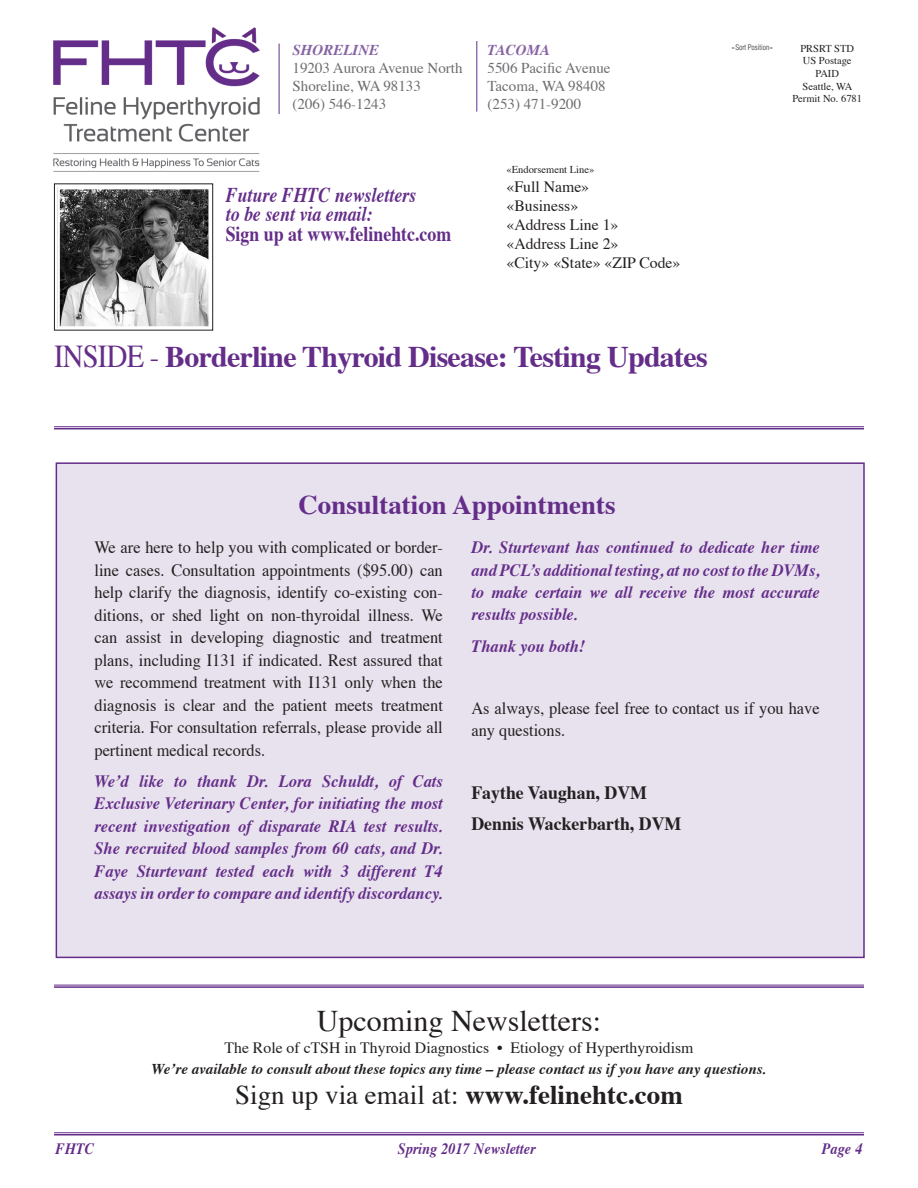
<style>
.page{position:relative;width:918px;height:1188px;background:#fff}
.page>*{position:absolute;margin:0;border:0;box-sizing:border-box;transform-origin:0 0}
.t1{font:700 30px "Times";letter-spacing:-.025em;color:#642d89}
.t2{font:30px "Times";color:#231f20}
.t3{font:27px "Times";color:#231f20}
.t4{font:700 27px "Times";color:#642d89}
.t5{font:italic 700 21px/19.5px "Times";color:#642d89;scale:.85 1}
.t6{font:700 21px "Times";color:#642d89;scale:.85 1}
.t7{font:700 18.75px/31.2px "Times";color:#231f20;scale:.95 1}
.t8{font:17.25px/22.5px "Times";color:#231f20;text-align:justify;scale:.95 1}
.t9{font:italic 700 17.25px/22.5px "Times";color:#642d89;text-align:justify;scale:.95 1}
.t10{font:15.75px/18.9px "Times";color:#231f20}
.t11{font:italic 700 15.75px "Times";color:#642d89;scale:.9 1}
.t12{font:15px "Times";color:#6c6d70}
.t13{font:italic 700 15px "Times";color:#231f20}
.t14{font:italic 700 15px "Times";color:#8662a4}
.t15{font:10.5px/12.6px "Times";color:#231f20;text-align:center}
.t16{font:300 condensed 7.5px "Helvetica";color:#231f20}
.s1{font-weight:400;font-size:31.8px}
.s2{font-weight:700}
</style>
<div class="page">
<div style="left:54px;top:183px;width:159px;height:148px;border:1px solid #231f20"></div>
<img style="left:59px;top:189px;width:150px;height:138px">
<hr style="left:54px;top:1134px;width:810px;height:2px;background:#642d89">
<hr style="left:54px;top:1132px;width:810px;height:1px;background:#642d89">
<img style="left:54px;top:28px;width:206px;height:141px">
<hr style="left:476px;top:41px;width:1px;height:71px;background:#642d89">
<hr style="left:279px;top:44px;width:1px;height:70px;background:#642d89">
<hr style="left:54px;top:986px;width:810px;height:2px;background:#642d89">
<hr style="left:54px;top:985px;width:810px;height:1px;background:#642d89">
<hr style="left:54px;top:428px;width:810px;height:1px;background:#642d89">
<hr style="left:54px;top:426px;width:810px;height:1px;background:#642d89">
<div style="left:56px;top:462px;width:809px;height:496px;background:#e8e1ee;border:2px solid #642d89"></div>
<p class="t14" style="left:293px;top:36px;width:88px">SHORELINE</p>
<p class="t14" style="left:488px;top:36px;width:64px">TACOMA</p>
<p class="t12" style="left:293px;top:54px;width:172px">19203 Aurora Avenue North</p>
<p class="t12" style="left:488px;top:54px;width:125px">5506 Pacific Avenue</p>
<p class="t12" style="left:293px;top:72px;width:130px">Shoreline, WA 98133</p>
<p class="t12" style="left:488px;top:72px;width:120px">Tacoma, WA 98408</p>
<p class="t12" style="left:293px;top:90px;width:95px">(206) 546-1243</p>
<p class="t12" style="left:488px;top:90px;width:95px">(253) 471-9200</p>
<p class="t5" style="left:226px;top:183px;width:226px">Future FHTC newsletters to be sent via email:</p>
<p class="t6" style="left:226px;top:213px;width:267px">Sign up at www.felinehtc.com</p>
<p class="t15" style="left:507px;top:163px;width:89px">«Endorsement Line»</p>
<p class="t10" style="left:507px;top:176px;width:175px">«Full Name»<br>«Business»<br>«Address Line 1» «Address Line 2»<br>«City» «State» «ZIP Code»</p>
<p class="t16" style="left:732px;top:42px;width:43px">«Sort Position»</p>
<p class="t15" style="left:792px;top:41px;width:71px">PRSRT STD<br>US Postage<br>PAID<br>Seattle, WA<br>Permit No. 6781</p>
<h1 class="t1" style="left:54px;top:328px;width:655px"><span class="s1">INSIDE -</span> Borderline Thyroid Disease: Testing Updates</h1>
<h2 class="t4" style="left:298px;top:479px;width:319px">Consultation Appointments</h2>
<p class="t8" style="left:94px;top:535px;width:368px">We are here to help you with complicated or border&shy;line cases. Consultation appointments ($95.00) can help clarify the diagnosis, identify co-existing con&shy;ditions, or shed light on non-thyroidal illness. We can assist in developing diagnostic and treatment plans, including I131 if indicated. Rest assured that we recommend treatment with I131 only when the diagnosis is clear and the patient meets treatment criteria. For consultation referrals, please provide all pertinent medical records.</p>
<p class="t9" style="left:94px;top:768px;width:368px">We’d like to thank Dr. Lora Schuldt, of Cats Exclusive Veterinary Center, for initiating the most recent investigation of disparate RIA test results.<br>She recruited blood samples from 60 cats, and Dr.<br>Faye Sturtevant tested each with 3 different T4 assays in order to compare and identify discordancy.</p>
<p class="t9" style="left:471px;top:534px;width:368px">Dr. Sturtevant has continued to dedicate her time and PCL’s additional testing, at no cost to the DVMs, to make certain we all receive the most accurate results possible.</p>
<p class="t9" style="left:471px;top:633px;width:121px">Thank you both!</p>
<p class="t8" style="left:471px;top:695px;width:368px">As always, please feel free to contact us if you have any questions.</p>
<p class="t7" style="left:471px;top:775px;width:223px">Faythe Vaughan, DVM<br>Dennis Wackerbarth, DVM</p>
<h1 class="t2" style="left:317px;top:992px;width:286px">Upcoming Newsletters:</h1>
<p class="t10" style="left:225px;top:1037px;width:470px">The Role of cTSH in Thyroid Diagnostics • Etiology of Hyperthyroidism</p>
<p class="t13" style="left:152px;top:1055px;width:616px">We’re available to consult about these topics any time – please contact us if you have any questions.</p>
<h2 class="t3" style="left:235px;top:1070px;width:449px">Sign up via email at: <span class="s2">www.felinehtc.com</span></h2>
<p class="t11" style="left:56px;top:1134px;width:44px">FHTC</p>
<p class="t11" style="left:398px;top:1134px;width:155px">Spring 2017 Newsletter</p>
<p class="t11" style="left:822px;top:1134px;width:47px">Page 4</p>
</div>
